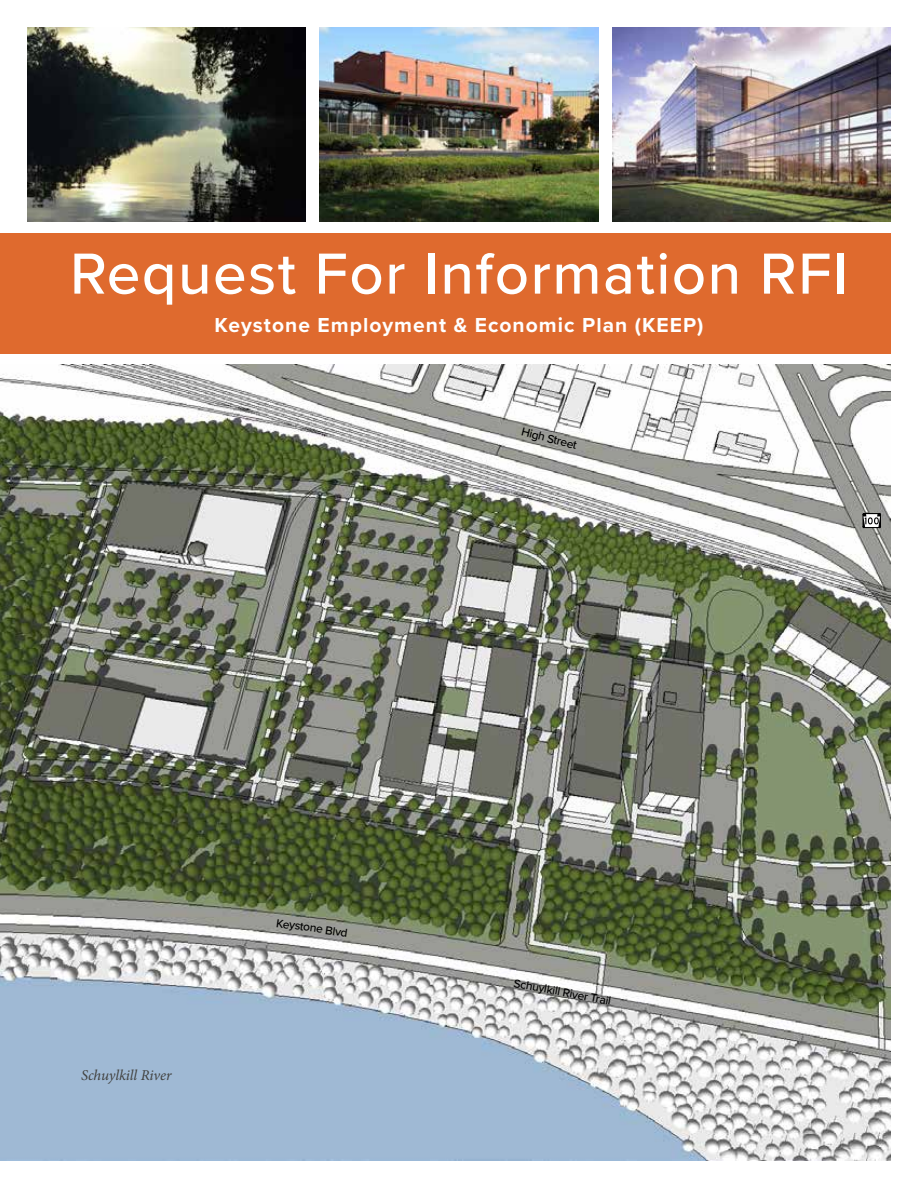
<style>
.page{position:relative;width:918px;height:1188px;background:#fff}
.page>*{position:absolute;margin:0;border:0;box-sizing:border-box;transform-origin:0 0}
.t1{font:500 60px "Proxima Nova";letter-spacing:.025em;color:#fff}
.t2{font:700 21px "Proxima Nova";letter-spacing:.05em;color:#fff}
.t3{font:italic 15px "Minion Pro";letter-spacing:-.005em;color:#41413f}
.t4{font:500 12px "Proxima Nova";color:#000}
</style>
<div class="page">
<img style="left:0;top:364px;width:891px;height:797px">
<div style="left:0;top:233px;width:891px;height:121px;background:#df6a2e"></div>
<img style="left:27px;top:27px;width:279px;height:194px">
<img style="left:320px;top:27px;width:278px;height:194px">
<img style="left:612px;top:27px;width:279px;height:194px">
<svg style="left:863px;top:514px;width:18px;height:14px"></svg>
<h1 class="t1" style="left:70px;top:229px;width:780px">Request For Information RFI</h1>
<h2 class="t2" style="left:215px;top:310px;width:491px">Keystone Employment &amp; Economic Plan (KEEP)</h2>
<p class="t4" style="left:524px;top:423px;width:58px;rotate:14deg">High Street</p>
<p class="t3" style="left:81px;top:1065px;width:92px">Schuylkill River</p>
<p class="t4" style="left:278px;top:914px;width:74px;rotate:8deg">Keystone Blvd</p>
<p class="t4" style="left:516px;top:974px;width:100px;rotate:11deg">Schuylkill River Trail</p>
</div>
